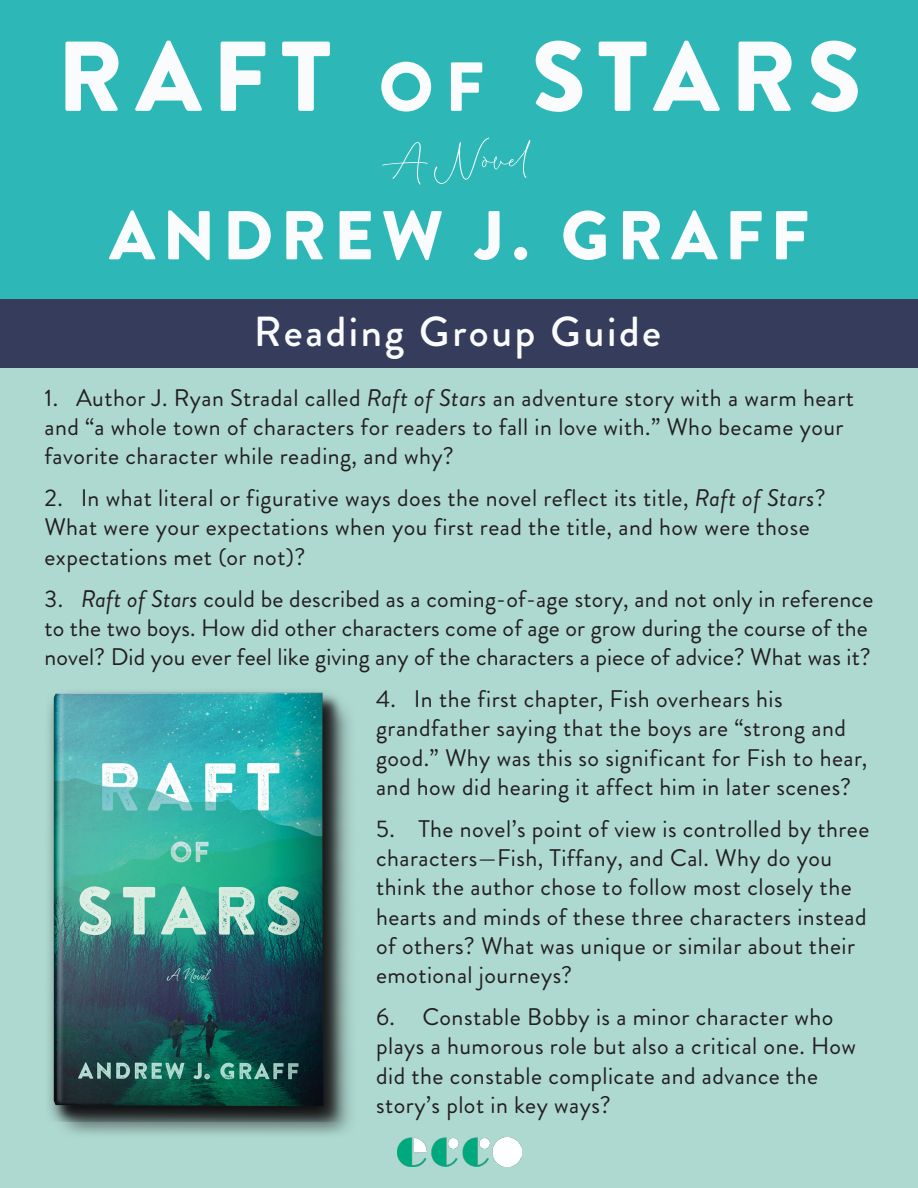
<style>
.page{position:relative;width:918px;height:1188px;background:#fff}
.page>*{position:absolute;margin:0;border:0;box-sizing:border-box;transform-origin:0 0}
.t1{font:900 99px "Brandon Grotesque";letter-spacing:.11em;color:#fafbfc}
.t2{font:900 69px "Brandon Grotesque";letter-spacing:.105em;color:#fafbfc}
.t3{font:63px "Jendral Writing Latin Pro";color:#fafbfc}
.t4{font:500 42px "Brandon Grotesque";letter-spacing:.06em;color:#fafbfc}
.t5{font:24px/29.2px "Brandon Grotesque";letter-spacing:.02em;color:#231f20}
.s1{font-size:69.3px}
.s2{font-size:52.5px}
.s3{font-style:italic}
</style>
<div class="page">
<div style="left:0;top:1px;width:917px;height:1187px;background:#aed9d0"></div>
<div style="left:51px;top:694px;width:308px;height:446px;background:#231f20;opacity:.75"></div>
<img style="left:49px;top:692px;width:310px;height:429px">
<img style="left:398px;top:1138px;width:124px;height:28px">
<div style="left:0;top:294px;width:918px;height:74px;background:#363c5b"></div>
<div style="left:1px;top:0;width:917px;height:298px;background:#2db8b7"></div>
<p class="t1" style="left:57px;top:7px;width:806px">RAFT <span class="s1">of</span> STARS</p>
<p class="t3" style="left:388px;top:127px;width:146px"><span class="s2">A N</span>ovel</p>
<p class="t2" style="left:109px;top:187px;width:701px">ANDREW J. GRAFF</p>
<p class="t4" style="left:254px;top:302px;width:409px">Reading Group Guide</p>
<p class="t5" style="left:44px;top:383px;width:811px">1. Author J. Ryan Stradal called <span class="s3">Raft of Stars</span> an adventure story with a warm heart and “a whole town of characters for readers to fall in love with.” Who became your favorite character while reading, and why?</p>
<p class="t5" style="left:44px;top:484px;width:783px">2. In what literal or figurative ways does the novel reflect its title, <span class="s3">Raft of Stars</span>?<br>What were your expectations when you first read the title, and how were those expectations met (or not)?</p>
<p class="t5" style="left:44px;top:584px;width:831px">3. <span class="s3">Raft of Stars</span> could be described as a coming-of-age story, and not only in reference to the two boys. How did other characters come of age or grow during the course of the novel? Did you ever feel like giving any of the characters a piece of advice? What was it?</p>
<p class="t5" style="left:376px;top:685px;width:493px">4. In the first chapter, Fish overhears his grandfather saying that the boys are “strong and good.” Why was this so significant for Fish to hear, and how did hearing it affect him in later scenes?</p>
<p class="t5" style="left:376px;top:814px;width:495px">5. The novel’s point of view is controlled by three characters—Fish, Tiffany, and Cal. Why do you think the author chose to follow most closely the hearts and minds of these three characters instead of others? What was unique or similar about their emotional journeys?</p>
<p class="t5" style="left:376px;top:1003px;width:482px">6. Constable Bobby is a minor character who plays a humorous role but also a critical one. How did the constable complicate and advance the story’s plot in key ways?</p>
</div>
